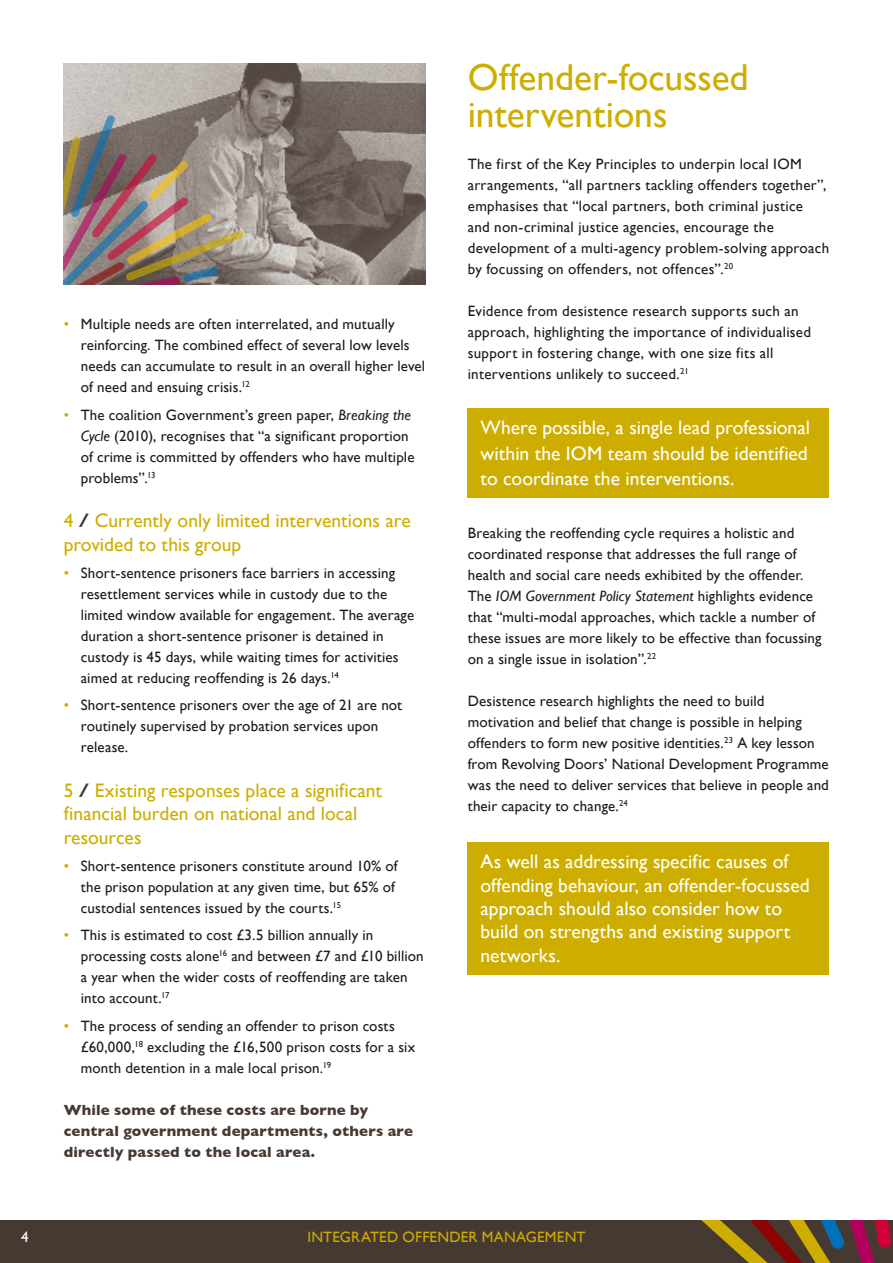
<style>
.page{position:relative;width:893px;height:1263px;background:#fff}
.page>*{position:absolute;margin:0;border:0;box-sizing:border-box;transform-origin:0 0}
.t1{font:37.5px/37.5px "Gill Sans";color:#cdae00}
.t2{font:19.5px/23.4px "Gill Sans";color:#fff;text-align:justify}
.t3{font:19.5px/23.4px "Gill Sans";color:#cdae00}
.t4{font:15px/21px "Gill Sans";letter-spacing:.01em;color:#1b1c20}
.t5{font:700 15px/21px "Gill Sans";letter-spacing:.01em;color:#463932}
.t6{font:15px "Gill Sans";letter-spacing:.015em;color:#cdae00}
.t7{font:15px "Gill Sans";color:#fff}
.s1{color:#cdae00}
.s2{font-style:italic}
.s3{font-weight:700;color:#463932}
</style>
<div class="page">
<div style="left:0;top:1220px;width:893px;height:43px;background:#463932"></div>
<svg style="left:701px;top:1220px;width:190px;height:43px"></svg>
<img style="left:64px;top:64px;width:361px;height:221px">
<div style="left:468px;top:408px;width:361px;height:89px;background:#cdae00"></div>
<svg style="left:64px;top:115px;width:180px;height:170px;background:#938179"></svg>
<div style="left:468px;top:842px;width:361px;height:132px;background:#cdae00"></div>
<p class="t7" style="left:21px;top:1228px;width:9px">4</p>
<p class="t4" style="left:81px;top:314px;width:346px;text-indent:-17px"><span class="s1">•</span> Multiple needs are often interrelated, and mutually reinforcing. The combined effect of several low levels needs can accumulate to result in an overall higher level of need and ensuing crisis.<sup>12</sup></p>
<p class="t4" style="left:81px;top:404px;width:335px;text-indent:-17px"><span class="s1">•</span> The coalition Government’s green paper, <span class="s2">Breaking the Cycle</span> (2010), recognises that “a significant proportion of crime is committed by offenders who have multiple problems”.<sup>13</sup></p>
<h2 class="t3" style="left:64px;top:509px;width:348px">4 <span class="s3">/</span> Currently only limited interventions are provided to this group</h2>
<p class="t4" style="left:81px;top:562px;width:335px;text-indent:-17px"><span class="s1">•</span> Short-sentence prisoners face barriers in accessing resettlement services while in custody due to the limited window available for engagement. The average duration a short-sentence prisoner is detained in custody is 45 days, while waiting times for activities aimed at reducing reoffending is 26 days.<sup>14</sup></p>
<p class="t4" style="left:81px;top:694px;width:323px;text-indent:-17px"><span class="s1">•</span> Short-sentence prisoners over the age of 21 are not routinely supervised by probation services upon release.</p>
<h2 class="t3" style="left:64px;top:778px;width:320px">5 <span class="s3">/</span> Existing responses place a significant financial burden on national and local resources</h2>
<p class="t4" style="left:81px;top:855px;width:318px;text-indent:-17px"><span class="s1">•</span> Short-sentence prisoners constitute around 10% of the prison population at any given time, but 65% of custodial sentences issued by the courts.<sup>15</sup></p>
<p class="t4" style="left:81px;top:924px;width:344px;text-indent:-17px"><span class="s1">•</span> This is estimated to cost £3.5 billion annually in processing costs alone<sup>16</sup> and between £7 and £10 billion a year when the wider costs of reoffending are taken into account.<sup>17</sup></p>
<p class="t4" style="left:81px;top:1015px;width:336px;text-indent:-17px"><span class="s1">•</span> The process of sending an offender to prison costs £60,000,<sup>18</sup> excluding the £16,500 prison costs for a six month detention in a male local prison.<sup>19</sup></p>
<p class="t5" style="left:64px;top:1099px;width:351px">While some of these costs are borne by central government departments, others are directly passed to the local area.</p>
<h1 class="t1" style="left:468px;top:58px;width:282px">Offender-focussed interventions</h1>
<p class="t4" style="left:468px;top:153px;width:363px">The first of the Key Principles to underpin local IOM arrangements, “all partners tackling offenders together”, emphasises that “local partners, both criminal justice<br>and non-criminal justice agencies, encourage the development of a multi-agency problem-solving approach by focussing on offenders, not offences”.<sup>20</sup></p>
<p class="t4" style="left:468px;top:300px;width:345px">Evidence from desistence research supports such an approach, highlighting the importance of individualised support in fostering change, with one size fits all interventions unlikely to succeed.<sup>21</sup></p>
<h2 class="t2" style="left:480px;top:415px;width:331px;line-height:25.2px">Where possible, a single lead professional within the IOM team should be identified to coordinate the interventions.</h2>
<p class="t4" style="left:468px;top:522px;width:355px">Breaking the reoffending cycle requires a holistic and coordinated response that addresses the full range of health and social care needs exhibited by the offender.<br>The <span class="s2">IOM Government Policy Statement</span> highlights evidence that “multi-modal approaches, which tackle a number of these issues are more likely to be effective than focussing on a single issue in isolation”.<sup>22</sup></p>
<p class="t4" style="left:468px;top:690px;width:363px">Desistence research highlights the need to build motivation and belief that change is possible in helping offenders to form new positive identities.<sup>23</sup> A key lesson from Revolving Doors’ National Development Programme was the need to deliver services that believe in people and their capacity to change.<sup>24</sup></p>
<h2 class="t2" style="left:480px;top:850px;width:331px;text-align:left">As well as addressing specific causes of offending behaviour, an offender-focussed approach should also consider how to build on strengths and existing support networks.</h2>
<p class="t6" style="left:307px;top:1228px;width:280px">INTEGRATED OFFENDER MANAGEMENT</p>
</div>
